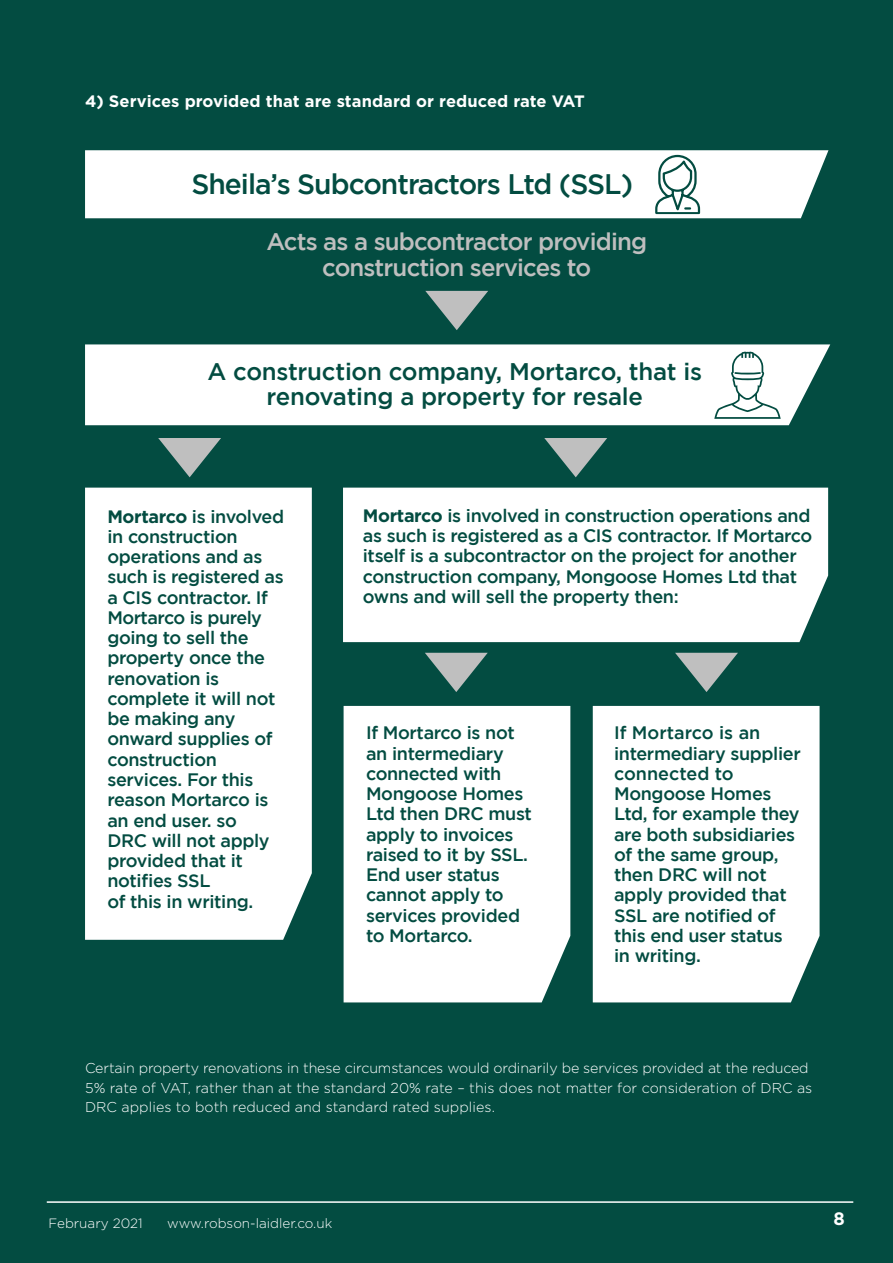
<style>
.page{position:relative;width:893px;height:1263px;background:#034c41}
.page>*{position:absolute;margin:0;border:0;box-sizing:border-box;transform-origin:0 0}
.t1{font:500 28.2px "Gotham";letter-spacing:-.035em;color:#034c41}
.t2{font:500 24px/25.5px "Gotham";letter-spacing:-.01em;color:#034c41;text-align:center}
.t3{font:500 24px/25.5px "Gotham";letter-spacing:-.035em;color:#bfbfbf;text-align:center}
.t4{font:500 18px/20.2px "Gotham";letter-spacing:-.02em;color:#034c41}
.t5{font:700 18px "Gotham";color:#fff}
.t6{font:700 16.5px "Gotham";letter-spacing:.005em;color:#fff}
.t7{font:300 14.25px/19.5px "Gotham";letter-spacing:-.01em;color:#fff}
.t8{font:300 13.5px "Gotham";color:#fff}
.s1{font-weight:700}
</style>
<div class="page">
<div style="left:85px;top:344px;width:745px;height:81px;background:#fff"></div>
<div style="left:343px;top:488px;width:485px;height:154px;background:#fff"></div>
<div style="left:85px;top:150px;width:743px;height:68px;background:#fff"></div>
<svg style="left:714px;top:352px;width:67px;height:67px;background:#dbe5e4"></svg>
<div style="left:85px;top:488px;width:227px;height:452px;background:#fff"></div>
<svg style="left:425px;top:291px;width:63px;height:39px"></svg>
<svg style="left:158px;top:438px;width:63px;height:39px"></svg>
<svg style="left:544px;top:438px;width:63px;height:39px"></svg>
<svg style="left:654px;top:154px;width:47px;height:62px;background:#c4d5d2"></svg>
<hr style="left:656px;top:212px;width:43px;height:2px;background:#034c41">
<hr style="left:47px;top:1201px;width:806px;height:2px;background:#fff">
<div style="left:344px;top:706px;width:226px;height:296px;background:#fff"></div>
<div style="left:593px;top:706px;width:226px;height:296px;background:#fff"></div>
<svg style="left:425px;top:653px;width:63px;height:39px"></svg>
<svg style="left:675px;top:653px;width:63px;height:39px"></svg>
<p class="t6" style="left:85px;top:92px;width:501px">4) Services provided that are standard or reduced rate VAT</p>
<p class="t1" style="left:191px;top:168px;width:443px">Sheila’s Subcontractors Ltd (SSL)</p>
<p class="t3" style="left:266px;top:229px;width:382px">Acts as a subcontractor providing construction services to</p>
<p class="t2" style="left:208px;top:358px;width:496px">A construction company, Mortarco, that is renovating a property for resale</p>
<p class="t4" style="left:107px;top:506px;width:178px"><span class="s1">Mortarco</span> is involved in construction operations and as such is registered as a CIS contractor. If<br>Mortarco is purely going to sell the property once the renovation is complete it will not be making any onward supplies of construction services. For this reason Mortarco is an end user. so<br>DRC will not apply provided that it notifies SSL<br>of this in writing.</p>
<p class="t4" style="left:363px;top:505px;width:451px"><span class="s1">Mortarco</span> is involved in construction operations and as such is registered as a CIS contractor. If Mortarco itself is a subcontractor on the project for another construction company, Mongoose Homes Ltd that owns and will sell the property then:</p>
<p class="t4" style="left:366px;top:722px;width:167px">If Mortarco is not an intermediary connected with<br>Mongoose Homes<br>Ltd then DRC must apply to invoices raised to it by SSL.<br>End user status cannot apply to services provided to Mortarco.</p>
<p class="t4" style="left:614px;top:722px;width:188px">If Mortarco is an intermediary supplier connected to<br>Mongoose Homes<br>Ltd, for example they are both subsidiaries of the same group, then DRC will not apply provided that<br>SSL are notified of this end user status in writing.</p>
<p class="t7" style="left:85px;top:1058px;width:729px">Certain property renovations in these circumstances would ordinarily be services provided at the reduced<br>5% rate of VAT, rather than at the standard 20% rate – this does not matter for consideration of DRC as<br>DRC applies to both reduced and standard rated supplies.</p>
<p class="t8" style="left:48px;top:1215px;width:96px">February 2021</p>
<p class="t8" style="left:167px;top:1215px;width:166px">www.robson-laidler.co.uk</p>
<p class="t5" style="left:833px;top:1208px;width:13px">8</p>
</div>
